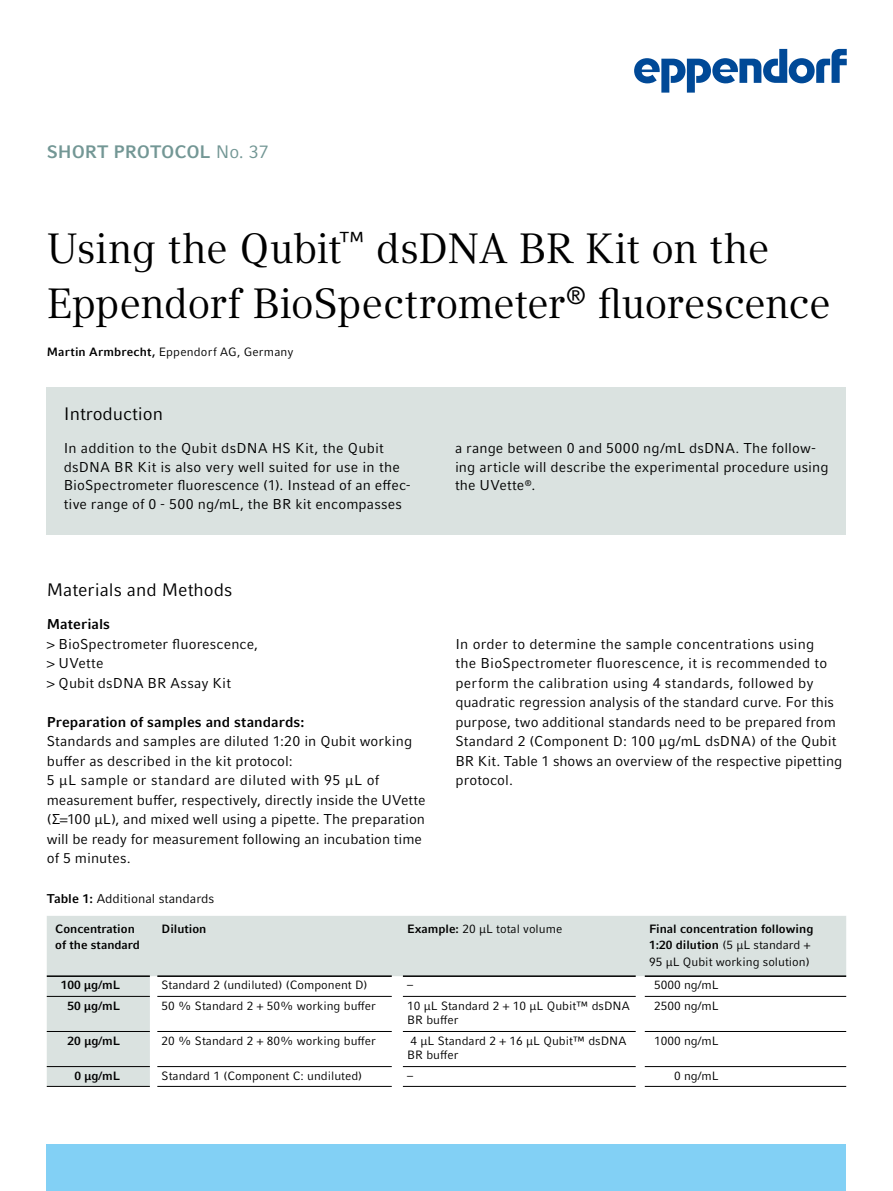
<style>
.page{position:relative;width:893px;height:1191px;background:#fff}
.page>*{position:absolute;margin:0;border:0;box-sizing:border-box;transform-origin:0 0}
._01_Headline_3_26pt{font:42px "Compatil Textfor Eppendorf";letter-spacing:-.015em;color:#000}
._02_Header_12pt{font:18px "Compatil Factfor Eppendorf";color:#000}
._03_Body_Copy_no_pi{font:700 18px "Compatil Factfor Eppendorf";letter-spacing:-.005em;color:#739795}
._03_Body_Copy_no_pi-2{font:14.25px/19.5px "Compatil Factfor Eppendorf";letter-spacing:.005em;color:#000}
._03_Body_Copy_no_pi-3{font:700 14.25px "Compatil Factfor Eppendorf";letter-spacing:.005em;color:#000}
._03_Body_Copy_no_pi-4{font:14.25px "Compatil Factfor Eppendorf";letter-spacing:.025em;color:#000}
.Caption_7pt{font:12.75px "Compatil Factfor Eppendorf";color:#000}
.Caption_7pt-2{font:12px/14.4px "Compatil Factfor Eppendorf";color:#000}
._03_Table_Header_8pt{font:12px "Compatil Factfor Eppendorf";color:#000}
._03_Table_Header_8pt-2{font:700 12px "Compatil Factfor Eppendorf";color:#000}
._03_Body_Copy_no_pi-5{font:12px "Compatil Factfor Eppendorf";letter-spacing:.015em;color:#000}
._03_Table_Content_8p{font:12px "Compatil Factfor Eppendorf";color:#000}
.Caption_7pt-3{font:700 12px "Compatil Factfor Eppendorf";color:#000}
._03_Table_Content_8p-2{font:700 12px "Compatil Factfor Eppendorf";color:#000}
.s1{font-weight:400}
.s2{font-weight:700}
</style>
<div class="page">
<svg style="left:634px;top:49px;width:213px;height:44px"></svg>
<div style="left:47px;top:1144px;width:799px;height:47px;background:#82d0f5"></div>
<div style="left:47px;top:387px;width:799px;height:147px;background:#dae2e0"></div>
<svg style="left:47px;top:916px;width:799px;height:170px"></svg>
<hr style="left:47px;top:996px;width:103px;height:1px;background:#000">
<hr style="left:47px;top:1031px;width:103px;height:1px;background:#000">
<hr style="left:47px;top:1066px;width:103px;height:1px;background:#000">
<hr style="left:47px;top:1086px;width:103px;height:1px;background:#000">
<hr style="left:157px;top:996px;width:235px;height:1px;background:#000">
<hr style="left:403px;top:996px;width:233px;height:1px;background:#000">
<hr style="left:645px;top:996px;width:201px;height:1px;background:#000">
<hr style="left:157px;top:1031px;width:235px;height:1px;background:#000">
<hr style="left:403px;top:1031px;width:233px;height:1px;background:#000">
<hr style="left:645px;top:1031px;width:201px;height:1px;background:#000">
<hr style="left:157px;top:1066px;width:235px;height:1px;background:#000">
<hr style="left:403px;top:1066px;width:233px;height:1px;background:#000">
<hr style="left:645px;top:1066px;width:201px;height:1px;background:#000">
<hr style="left:157px;top:1086px;width:235px;height:1px;background:#000">
<hr style="left:403px;top:1086px;width:233px;height:1px;background:#000">
<hr style="left:645px;top:1086px;width:201px;height:1px;background:#000">
<hr style="left:47px;top:975px;width:103px;height:2px;background:#000">
<hr style="left:157px;top:975px;width:235px;height:2px;background:#000">
<hr style="left:403px;top:975px;width:233px;height:2px;background:#000">
<hr style="left:645px;top:975px;width:201px;height:2px;background:#000">
<p class="_03_Body_Copy_no_pi" style="left:47px;top:141px;width:223px">SHORT PROTOCOL <span class="s1">No. 37</span></p>
<p class="_01_Headline_3_26pt" style="left:47px;top:224px;width:724px">Using the Qubit<sup>™</sup> dsDNA BR Kit on the</p>
<p class="_01_Headline_3_26pt" style="left:47px;top:279px;width:786px">Eppendorf BioSpectrometer<sup>®</sup> fluorescence</p>
<p class="_03_Body_Copy_no_pi-5" style="left:47px;top:344px;width:248px"><span class="s2">Martin Armbrecht,</span> Eppendorf AG, Germany</p>
<p class="_02_Header_12pt" style="left:64px;top:403px;width:101px">Introduction</p>
<p class="_03_Body_Copy_no_pi-2" style="left:64px;top:438px;width:321px">In addition to the Qubit dsDNA HS Kit, the Qubit</p>
<p class="_03_Body_Copy_no_pi-2" style="left:64px;top:457px;width:338px">dsDNA BR Kit is also very well suited for use in the</p>
<p class="_03_Body_Copy_no_pi-2" style="left:64px;top:476px;width:349px;line-height:18.8px">BioSpectrometer fluorescence (1). Instead of an effec&shy;tive range of 0 - 500 ng/mL, the BR kit encompasses</p>
<p class="_02_Header_12pt" style="left:47px;top:579px;width:187px">Materials and Methods</p>
<p class="_03_Body_Copy_no_pi-3" style="left:47px;top:616px;width:65px">Materials</p>
<p class="_03_Body_Copy_no_pi-2" style="left:47px;top:634px;width:213px">&gt; BioSpectrometer fluorescence,</p>
<p class="_03_Body_Copy_no_pi-2" style="left:47px;top:653px;width:58px">&gt; UVette</p>
<p class="_03_Body_Copy_no_pi-2" style="left:47px;top:673px;width:186px">&gt; Qubit dsDNA BR Assay Kit</p>
<p class="_03_Body_Copy_no_pi-3" style="left:47px;top:713px;width:259px">Preparation of samples and standards:</p>
<p class="_03_Body_Copy_no_pi-2" style="left:47px;top:731px;width:367px">Standards and samples are diluted 1:20 in Qubit working buffer as described in the kit protocol:</p>
<p class="_03_Body_Copy_no_pi-4" style="left:47px;top:772px;width:334px">5 µL sample or standard are diluted with 95 µL of</p>
<p class="_03_Body_Copy_no_pi-2" style="left:47px;top:790px;width:380px">measurement buffer, respectively, directly inside the UVette (Σ=100 µL), and mixed well using a pipette. The preparation will be ready for measurement following an incubation time of 5 minutes.</p>
<p class="Caption_7pt" style="left:47px;top:891px;width:169px"><span class="s2">Table 1:</span> Additional standards</p>
<p class="_03_Body_Copy_no_pi-2" style="left:455px;top:439px;width:375px;line-height:18.8px">a range between 0 and 5000 ng/mL dsDNA. The follow&shy;ing article will describe the experimental procedure using the UVette<sup>®</sup>.</p>
<p class="_03_Body_Copy_no_pi-2" style="left:455px;top:634px;width:388px">In order to determine the sample concentrations using<br>the BioSpectrometer fluorescence, it is recommended to perform the calibration using 4 standards, followed by quadratic regression analysis of the standard curve. For this purpose, two additional standards need to be prepared from Standard 2 (Component D: 100 µg/mL dsDNA) of the Qubit BR Kit. Table 1 shows an overview of the respective pipetting protocol.</p>
<p class="_03_Table_Header_8pt-2" style="left:55px;top:922px;width:81px">Concentration</p>
<p class="_03_Table_Header_8pt-2" style="left:55px;top:938px;width:86px">of the standard</p>
<p class="_03_Table_Header_8pt-2" style="left:162px;top:922px;width:46px">Dilution</p>
<p class="_03_Table_Header_8pt" style="left:407px;top:922px;width:157px"><span class="s2">Example:</span> 20 µL total volume</p>
<p class="_03_Table_Header_8pt-2" style="left:649px;top:922px;width:166px">Final concentration following</p>
<p class="_03_Table_Header_8pt" style="left:649px;top:938px;width:163px"><span class="s2">1:20 dilution</span> (5 µL standard +</p>
<p class="_03_Table_Header_8pt" style="left:649px;top:954px;width:162px">95 µL Qubit working solution)</p>
<p class="_03_Table_Content_8p-2" style="left:61px;top:978px;width:61px">100 µg/mL</p>
<p class="_03_Table_Content_8p" style="left:162px;top:978px;width:208px">Standard 2 (undiluted) (Component D)</p>
<p class="Caption_7pt-2" style="left:407px;top:978px;width:7px">–</p>
<p class="Caption_7pt-2" style="left:654px;top:978px;width:66px">5000 ng/mL</p>
<p class="Caption_7pt-3" style="left:68px;top:998px;width:54px">50 µg/mL</p>
<p class="Caption_7pt-2" style="left:162px;top:998px;width:216px">50 % Standard 2 + 50% working buffer</p>
<p class="Caption_7pt-2" style="left:407px;top:998px;width:224px">10 µL Standard 2 + 10 µL Qubit™ dsDNA<br>BR buffer</p>
<p class="Caption_7pt-2" style="left:654px;top:998px;width:66px">2500 ng/mL</p>
<p class="Caption_7pt-3" style="left:68px;top:1033px;width:54px">20 µg/mL</p>
<p class="Caption_7pt-2" style="left:162px;top:1033px;width:216px">20 % Standard 2 + 80% working buffer</p>
<p class="Caption_7pt-2" style="left:407px;top:1033px;width:221px">4 µL Standard 2 + 16 µL Qubit™ dsDNA<br>BR buffer</p>
<p class="Caption_7pt-2" style="left:654px;top:1033px;width:66px">1000 ng/mL</p>
<p class="Caption_7pt-3" style="left:74px;top:1068px;width:47px">0 µg/mL</p>
<p class="Caption_7pt-2" style="left:162px;top:1068px;width:202px">Standard 1 (Component C: undiluted)</p>
<p class="Caption_7pt-2" style="left:407px;top:1068px;width:7px">–</p>
<p class="Caption_7pt-2" style="left:674px;top:1068px;width:46px">0 ng/mL</p>
</div>
